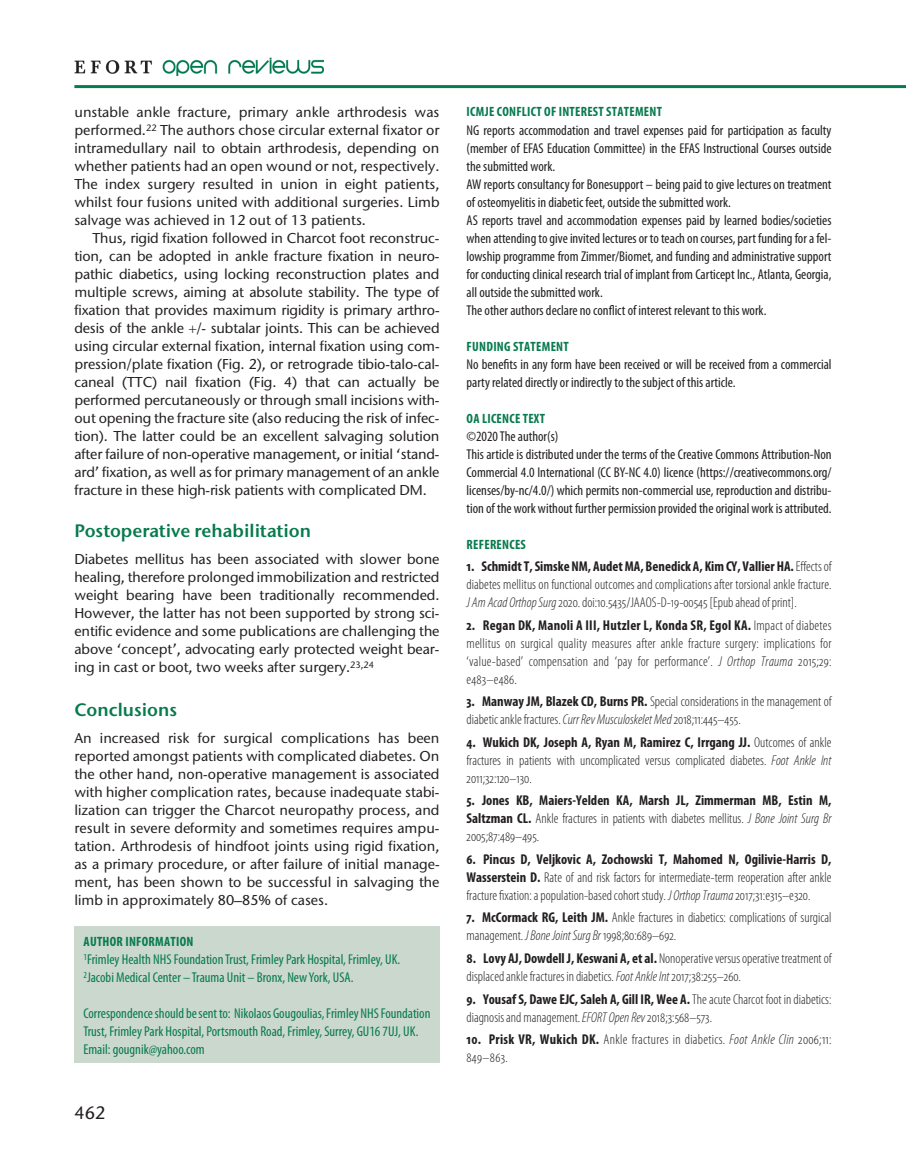
<style>
.page{position:relative;width:906px;height:1170px;background:#fff}
.page>*{position:absolute;margin:0;border:0;box-sizing:border-box;transform-origin:0 0}
.t1{font:600 18px "Stone Sans ITC Pro";color:#077a4e}
.t2{font:500 18px "Stone Sans ITC Pro";color:#231f20}
.t3{font:500 14.25px/18px "Stone Sans ITC Pro";color:#231f20;text-align:justify}
.t4{font:300 condensed 14.25px/18px "Myriad Pro";color:#231f20;text-align:justify}
.t5{font:condensed 14.25px/18px "Myriad Pro";color:#231f20}
.t6{font:condensed 14.25px/18px "Myriad Pro";color:#077a4e}
.t7{font:700 condensed 14.25px/18px "Myriad Pro";color:#231f20;text-align:justify}
.t8{font:300 condensed 14.25px/18px "Myriad Pro";letter-spacing:.02em;color:#231f20}
.t9{font:700 condensed 13.5px "Myriad Pro";letter-spacing:.02em;color:#077a4e}
.s1{font-weight:700}
.s2{font-style:italic}
.s3{font-weight:300}
.s4{font-weight:300;font-style:italic}
</style>
<div class="page">
<img style="left:74px;top:57px;width:250px;height:19px">
<hr style="left:74px;top:85px;width:832px;height:3px;background:#077a4e">
<div style="left:74px;top:926px;width:365px;height:136px;background:#cad8cd"></div>
<p class="t3" style="left:74px;top:103px;width:366px">unstable ankle fracture, primary ankle arthrodesis was performed.<sup>22</sup> The authors chose circular external fixator or intramedullary nail to obtain arthrodesis, depending on whether patients had an open wound or not, respectively.<br>The index surgery resulted in union in eight patients, whilst four fusions united with additional surgeries. Limb salvage was achieved in 12 out of 13 patients.</p>
<p class="t3" style="left:74px;top:229px;width:366px;text-indent:18px">Thus, rigid fixation followed in Charcot foot reconstruc&shy;tion, can be adopted in ankle fracture fixation in neuro&shy;pathic diabetics, using locking reconstruction plates and multiple screws, aiming at absolute stability. The type of fixation that provides maximum rigidity is primary arthro&shy;desis of the ankle /- subtalar joints. This can be achieved using circular external fixation, internal fixation using com&shy;pression/plate fixation (Fig. 2), or retrograde tibio-talo-cal&shy;caneal (TTC) nail fixation (Fig. 4) that can actually be performed percutaneously or through small incisions with&shy;out opening the fracture site (also reducing the risk of infec&shy;tion). The latter could be an excellent salvaging solution after failure of non-operative management, or initial ‘stand&shy;ard’ fixation, as well as for primary management of an ankle fracture in these high-risk patients with complicated DM.</p>
<p class="t1" style="left:74px;top:519px;width:238px">Postoperative rehabilitation</p>
<p class="t3" style="left:74px;top:550px;width:366px">Diabetes mellitus has been associated with slower bone healing, therefore prolonged immobilization and restricted weight bearing have been traditionally recommended.<br>However, the latter has not been supported by strong sci&shy;entific evidence and some publications are challenging the above ‘concept’, advocating early protected weight bear&shy;ing in cast or boot, two weeks after surgery.<sup>23,24</sup></p>
<p class="t1" style="left:74px;top:698px;width:104px">Conclusions</p>
<p class="t3" style="left:74px;top:728px;width:366px">An increased risk for surgical complications has been reported amongst patients with complicated diabetes. On the other hand, non-operative management is associated with higher complication rates, because inadequate stabi&shy;lization can trigger the Charcot neuropathy process, and result in severe deformity and sometimes requires ampu&shy;tation. Arthrodesis of hindfoot joints using rigid fixation, as a primary procedure, or after failure of initial manage&shy;ment, has been shown to be successful in salvaging the limb in approximately 80–85% of cases.</p>
<p class="t9" style="left:84px;top:932px;width:111px">Author Information</p>
<p class="t6" style="left:83px;top:949px;width:318px"><sup>1</sup>Frimley Health NHS Foundation Trust, Frimley Park Hospital, Frimley, UK.<br><sup>2</sup>Jacobi Medical Center – Trauma Unit – Bronx, New York, USA.</p>
<p class="t6" style="left:83px;top:1003px;width:348px">Correspondence should be sent to: Nikolaos Gougoulias, Frimley NHS Foundation<br>Trust, Frimley Park Hospital, Portsmouth Road, Frimley, Surrey, GU16 7UJ, UK.<br>Email: gougnik@yahoo.com</p>
<p class="t2" style="left:74px;top:1101px;width:32px">462</p>
<p class="t9" style="left:466px;top:103px;width:197px">ICMJE Conflict of interest statement</p>
<p class="t5" style="left:466px;top:121px;width:366px">NG reports accommodation and travel expenses paid for participation as faculty (member of EFAS Education Committee) in the EFAS Instructional Courses outside the submitted work.<br>AW reports consultancy for Bonesupport – being paid to give lectures on treatment of osteomyelitis in diabetic feet, outside the submitted work.<br>AS reports travel and accommodation expenses paid by learned bodies/societies when attending to give invited lectures or to teach on courses, part funding for a fel&shy;lowship programme from Zimmer/Biomet, and funding and administrative support for conducting clinical research trial of implant from Carticept Inc., Atlanta, Georgia, all outside the submitted work.<br>The other authors declare no conflict of interest relevant to this work.</p>
<p class="t9" style="left:466px;top:337px;width:104px">Funding statement</p>
<p class="t5" style="left:466px;top:355px;width:366px">No benefits in any form have been received or will be received from a commercial party related directly or indirectly to the subject of this article.</p>
<p class="t9" style="left:466px;top:409px;width:80px">OA licence text</p>
<p class="t5" style="left:466px;top:427px;width:366px">©2020 The author(s)<br>This article is distributed under the terms of the Creative Commons Attribution-Non Commercial 4.0 International (CC BY-NC 4.0) licence (https://creativecommons.org/ licenses/by-nc/4.0/) which permits non-commercial use, reproduction and distribu&shy;tion of the work without further permission provided the original work is attributed.</p>
<p class="t9" style="left:466px;top:535px;width:61px">References</p>
<p class="t4" style="left:466px;top:558px;width:366px"><span class="s1">1. Schmidt T, Simske NM, Audet MA, Benedick A, Kim CY, Vallier HA.</span> Effects of diabetes mellitus on functional outcomes and complications after torsional ankle fracture.<br><span class="s2">J Am Acad Orthop Surg</span> 2020. doi:10.5435/JAAOS-D-19-00545 [Epub ahead of print].</p>
<p class="t4" style="left:466px;top:616px;width:366px"><span class="s1">2. Regan DK, Manoli A III, Hutzler L, Konda SR, Egol KA.</span> Impact of diabetes mellitus on surgical quality measures after ankle fracture surgery: implications for ‘value-based’ compensation and ‘pay for performance’. <span class="s2">J Orthop Trauma</span> 2015;29: e483–e486.</p>
<p class="t4" style="left:466px;top:693px;width:366px"><span class="s1">3. Manway JM, Blazek CD, Burns PR.</span> Special considerations in the management of diabetic ankle fractures. <span class="s2">Curr Rev Musculoskelet Med</span> 2018;11:445–455.</p>
<p class="t4" style="left:466px;top:733px;width:366px"><span class="s1">4. Wukich DK, Joseph A, Ryan M, Ramirez C, Irrgang JJ.</span> Outcomes of ankle fractures in patients with uncomplicated versus complicated diabetes. <span class="s2">Foot Ankle Int </span>2011;32:120–130.</p>
<p class="t7" style="left:466px;top:791px;width:366px">5. Jones KB, Maiers-Yelden KA, Marsh JL, Zimmerman MB, Estin M, Saltzman CL. <span class="s3">Ankle fractures in patients with diabetes mellitus.</span> <span class="s4">J Bone Joint Surg Br </span><span class="s3">2005;87:489–495.</span></p>
<p class="t4" style="left:466px;top:850px;width:366px"><span class="s1">6. Pincus D, Veljkovic A, Zochowski T, Mahomed N, Ogilivie-Harris D, Wasserstein D.</span> Rate of and risk factors for intermediate-term reoperation after ankle fracture fixation: a population-based cohort study. <span class="s2">J Orthop Trauma</span> 2017;31:e315–e320.</p>
<p class="t4" style="left:466px;top:909px;width:366px"><span class="s1">7. McCormack RG, Leith JM.</span> Ankle fractures in diabetics: complications of surgical management. <span class="s2">J Bone Joint Surg Br</span> 1998;80:689–692.</p>
<p class="t4" style="left:466px;top:949px;width:366px"><span class="s1">8. Lovy AJ, Dowdell J, Keswani A, et al.</span> Nonoperative versus operative treatment of displaced ankle fractures in diabetics. <span class="s2">Foot Ankle Int</span> 2017;38:255–260.</p>
<p class="t4" style="left:466px;top:990px;width:366px"><span class="s1">9. Yousaf S, Dawe EJC, Saleh A, Gill IR, Wee A.</span> The acute Charcot foot in diabetics: diagnosis and management. <span class="s2">EFORT Open Rev</span> 2018;3:568–573.</p>
<p class="t8" style="left:466px;top:1030px;width:366px"><span class="s1">10. Prisk VR, Wukich DK.</span> Ankle fractures in diabetics. <span class="s2">Foot Ankle Clin</span> 2006;11:<br>849–863.</p>
</div>
